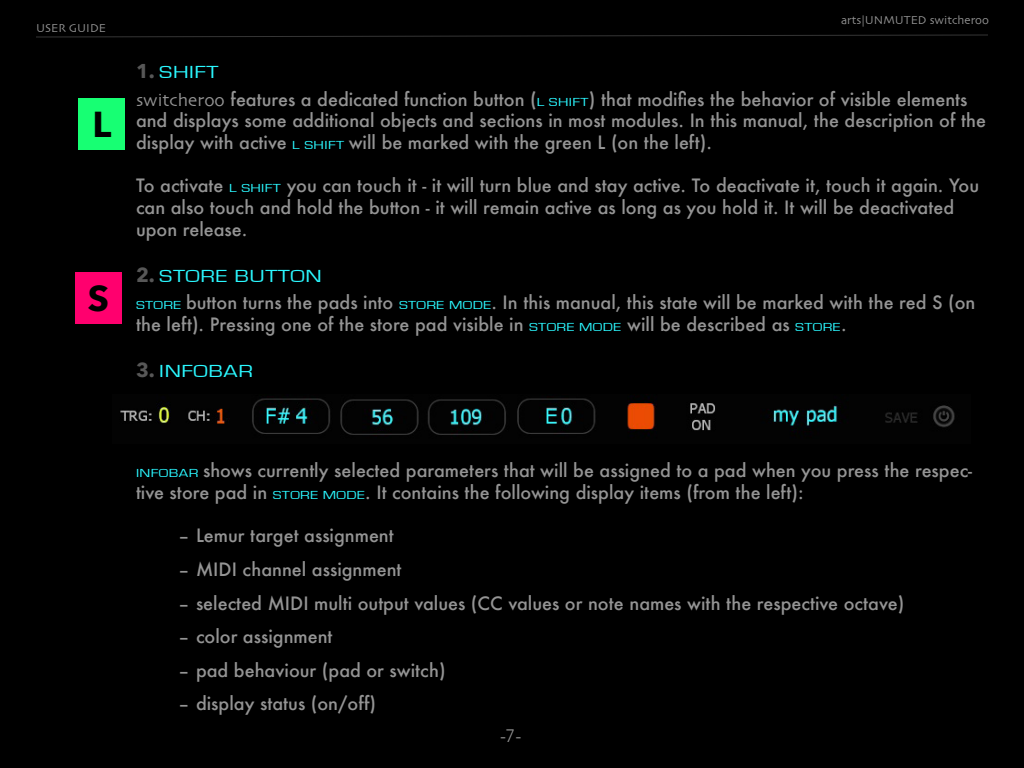
<style>
.page{position:relative;width:1024px;height:768px;background:#fff}
.page>*{position:absolute;margin:0;border:0;box-sizing:border-box;transform-origin:0 0}
.t1{font:700 36px "Avenir Next";color:#000}
.aU_Body{font:500 18px/21.6px "Futura";color:#949494}
.aU_Header_2_close{font:18px "Eurostile";letter-spacing:.025em;color:#2bf8ff;scale:1.3 1}
.t2{font:300 18px "Avenir";color:#949494}
.t3{font:12px "Skia";color:#949494}
.s1{font-family:"Avenir Next";font-weight:700;font-size:20px;color:#575757}
.s2{font-family:"Skia";font-weight:400}
.s3{font-family:"Eurostile";font-weight:400;font-size:12px;color:#2bf8ff}
</style>
<div class="page">
<div style="left:1px;top:1px;width:1022px;height:766px;background:#000"></div>
<svg style="left:36px;top:34px;width:952px;height:4px"></svg>
<div style="left:78px;top:98px;width:47px;height:52px;background:#17ff73"></div>
<div style="left:75px;top:272px;width:47px;height:52px;background:#ff006e"></div>
<img style="left:120px;top:396px;width:835px;height:42px">
<p class="t3" style="left:36px;top:20px;width:72px">USER GUIDE</p>
<p class="t1" style="left:92px;top:93px;width:20px">L</p>
<p class="t1" style="left:88px;top:267px;width:23px">S</p>
<p class="t3" style="left:841px;top:12px;width:149px">arts|UNMUTED switcheroo</p>
<p class="aU_Header_2_close" style="left:136px;top:62px;width:65px"><span class="s1">1.</span> SHIFT</p>
<p class="aU_Body" style="left:136px;top:88px;width:852px"><span class="s2">switcheroo</span> features a dedicated function button (<span class="s3">L SHIFT</span>) that modifies the behavior of visible elements and displays some additional objects and sections in most modules. In this manual, the description of the display with active <span class="s3">L SHIFT</span> will be marked with the green L (on the left).</p>
<p class="aU_Body" style="left:136px;top:175px;width:845px">To activate <span class="s3">L SHIFT</span> you can touch it - it will turn blue and stay active. To deactivate it, touch it again. You can also touch and hold the button - it will remain active as long as you hold it. It will be deactivated upon release.</p>
<p class="aU_Header_2_close" style="left:136px;top:266px;width:144px"><span class="s1">2.</span> STORE BUTTON</p>
<p class="aU_Body" style="left:136px;top:291px;width:841px"><span class="s3">STORE</span> button turns the pads into <span class="s3">STORE MODE</span>. In this manual, this state will be marked with the red S (on the left). Pressing one of the store pad visible in <span class="s3">STORE MODE</span> will be described as <span class="s3">STORE</span>.</p>
<p class="aU_Header_2_close" style="left:136px;top:361px;width:91px"><span class="s1">3.</span> INFOBAR</p>
<p class="aU_Body" style="left:136px;top:459px;width:838px"><span class="s3">INFOBAR</span> shows currently selected parameters that will be assigned to a pad when you press the respec&shy;tive store pad in <span class="s3">STORE MODE</span>. It contains the following display items (from the left):</p>
<p class="aU_Body" style="left:178px;top:525px;width:217px">– Lemur target assignment</p>
<p class="aU_Body" style="left:178px;top:558px;width:225px">– MIDI channel assignment</p>
<p class="aU_Body" style="left:178px;top:592px;width:728px">– selected MIDI multi output values (CC values or note names with the respective octave)</p>
<p class="aU_Body" style="left:178px;top:625px;width:156px">– color assignment</p>
<p class="aU_Body" style="left:178px;top:659px;width:269px">– pad behaviour (pad or switch)</p>
<p class="aU_Body" style="left:178px;top:693px;width:200px">– display status (on/off)</p>
<p class="t2" style="left:500px;top:725px;width:23px">-7-</p>
</div>
